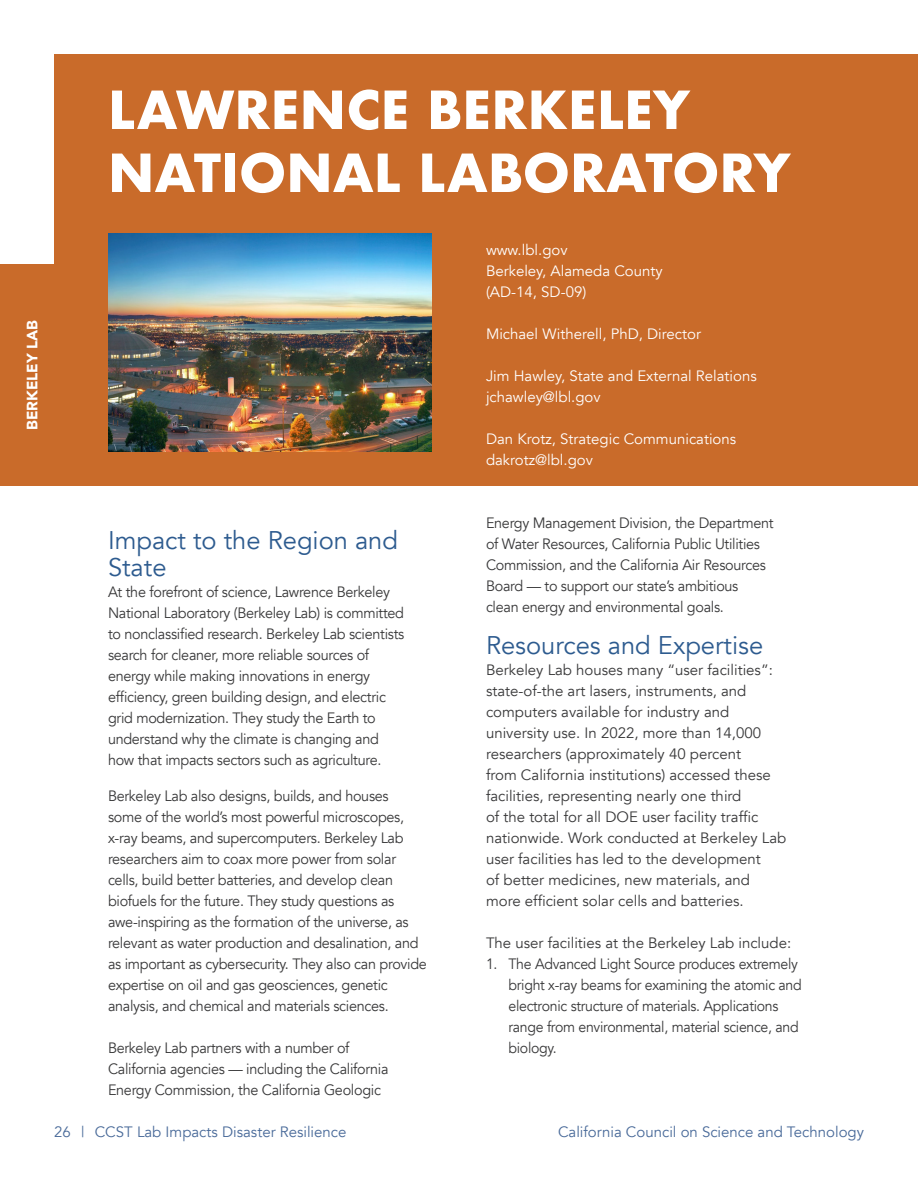
<style>
.page{position:relative;width:918px;height:1188px;background:#fff}
.page>*{position:absolute;margin:0;border:0;box-sizing:border-box;transform-origin:0 0}
.Orange_Box_Chapter_T{font:700 51px/63px "Futura";color:#fff}
.Header_1{font:25.5px/27px "Avenir";color:#2d5b8f}
.Header_1-2{font:15px/21px "Avenir";letter-spacing:-.02em;color:#383839;scale:.96 1}
.Header_1-3{font:15px/21px "Avenir";color:#383839}
.Header_1-4{font:15px/21px "Avenir";letter-spacing:-.02em;color:#383839;scale:.94 1}
.Orange_Box_Text{font:15px/21px "Avenir";color:#fff}
.t1{font:15px "Avenir";color:#496a99}
.orange-side-tab_text{font:900 15px "Avenir";color:#fff}
</style>
<div class="page">
<div style="left:0;top:264px;width:61px;height:222px;background:#c96b2a"></div>
<div style="left:54px;top:54px;width:864px;height:432px;background:#c96b2a"></div>
<img style="left:108px;top:234px;width:324px;height:218px">
<p class="Orange_Box_Chapter_T" style="left:108px;top:78px;width:684px">LAWRENCE BERKELEY<br>NATIONAL LABORATORY</p>
<p class="orange-side-tab_text" style="left:19px;top:430px;width:111px;rotate:-90deg">BERKELEY LAB</p>
<p class="Orange_Box_Text" style="left:486px;top:240px;width:178px">www.lbl.gov<br>Berkeley, Alameda County (AD-14, SD-09)</p>
<p class="Orange_Box_Text" style="left:486px;top:324px;width:217px">Michael Witherell, PhD, Director</p>
<p class="Orange_Box_Text" style="left:486px;top:366px;width:272px">Jim Hawley, State and External Relations jchawley@lbl.gov</p>
<p class="Orange_Box_Text" style="left:486px;top:429px;width:252px">Dan Krotz, Strategic Communications dakrotz@lbl.gov</p>
<p class="Header_1" style="left:108px;top:527px;width:292px">Impact to the Region and<br>State</p>
<p class="Header_1-2" style="left:108px;top:582px;width:310px">At the forefront of science, Lawrence Berkeley National Laboratory (Berkeley Lab) is committed to nonclassified research. Berkeley Lab scientists search for cleaner, more reliable sources of energy while making innovations in energy efficiency, green building design, and electric grid modernization. They study the Earth to understand why the climate is changing and how that impacts sectors such as agriculture.</p>
<p class="Header_1-2" style="left:108px;top:786px;width:334px">Berkeley Lab also designs, builds, and houses<br>some of the world’s most powerful microscopes, x-ray beams, and supercomputers. Berkeley Lab researchers aim to coax more power from solar cells, build better batteries, and develop clean biofuels for the future. They study questions as awe-inspiring as the formation of the universe, as relevant as water production and desalination, and as important as cybersecurity. They also can provide expertise on oil and gas geosciences, genetic analysis, and chemical and materials sciences.</p>
<p class="Header_1-2" style="left:108px;top:1038px;width:294px">Berkeley Lab partners with a number of<br>California agencies — including the California<br>Energy Commission, the California Geologic</p>
<p class="Header_1-2" style="left:486px;top:513px;width:301px">Energy Management Division, the Department of Water Resources, California Public Utilities Commission, and the California Air Resources Board — to support our state’s ambitious clean energy and environmental goals.</p>
<p class="Header_1" style="left:486px;top:632px;width:279px">Resources and Expertise</p>
<p class="Header_1-3" style="left:486px;top:660px;width:302px">Berkeley Lab houses many “user facilities”: state-of-the art lasers, instruments, and computers available for industry and university use. In 2022, more than 14,000 researchers (approximately 40 percent<br>from California institutions) accessed these facilities, representing nearly one third<br>of the total for all DOE user facility traffic nationwide. Work conducted at Berkeley Lab user facilities has led to the development<br>of better medicines, new materials, and more efficient solar cells and batteries.</p>
<p class="Header_1-3" style="left:486px;top:933px;width:307px">The user facilities at the Berkeley Lab include:</p>
<p class="Header_1-4" style="left:508px;top:954px;width:314px;text-indent:-22px">1. The Advanced Light Source produces extremely bright x-ray beams for examining the atomic and electronic structure of materials. Applications range from environmental, material science, and biology.</p>
<p class="t1" style="left:54px;top:1123px;width:294px">26 | CCST Lab Impacts Disaster Resilience</p>
<p class="t1" style="left:558px;top:1123px;width:307px">California Council on Science and Technology</p>
</div>
